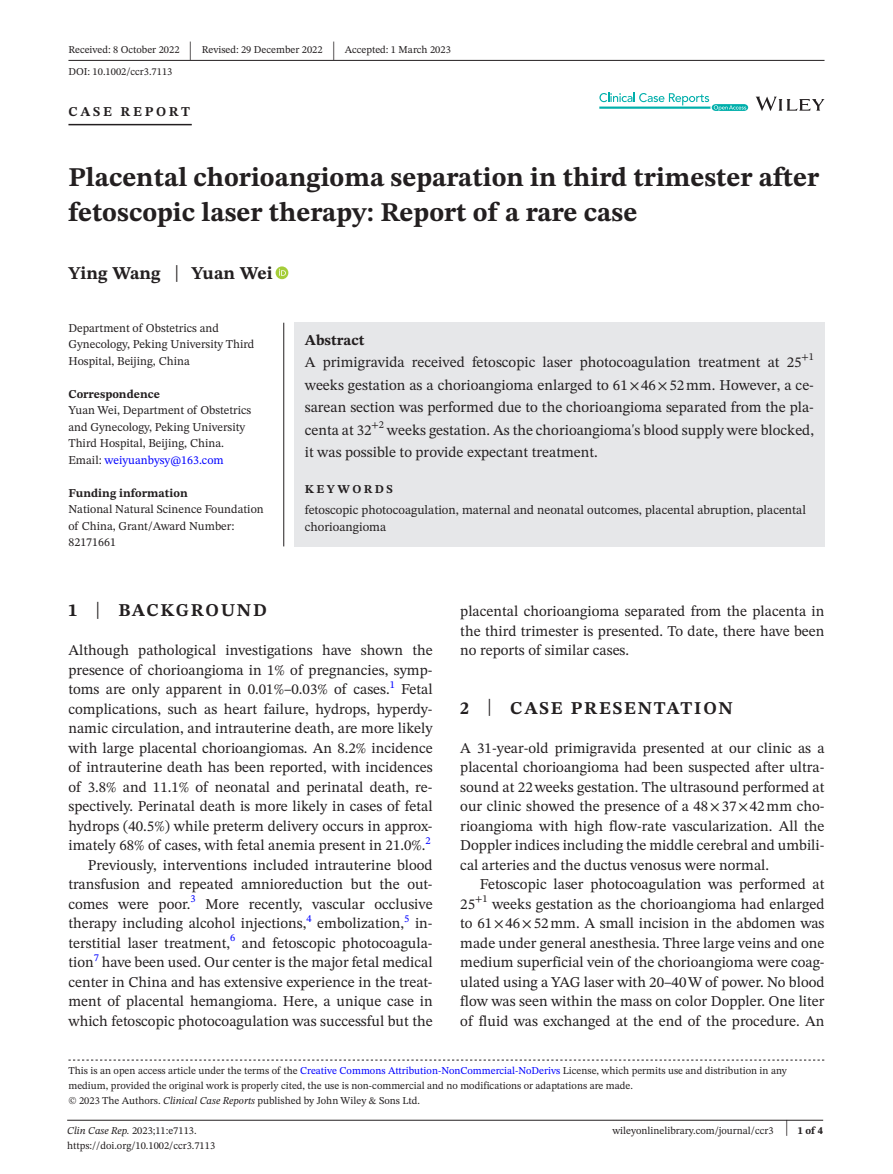
<style>
.page{position:relative;width:893px;height:1174px;background:#fff}
.page>*{position:absolute;margin:0;border:0;box-sizing:border-box;transform-origin:0 0}
.t1{font:700 27px/34.5px "STIX Two Text";color:#231f20}
.t2{font:25.65px "STIX Two Text";color:#231f20;scale:.49 1}
.t3{font:700 18px "STIX Two Text";letter-spacing:.09em;color:#231f20}
.t4{font:700 18px "STIX Two Text";color:#231f20}
.t5{font:15px/19.5px "STIX Two Text";color:#231f20;text-align:justify}
.t6{font:700 15px "STIX Two Text";color:#231f20}
.t7{font:700 13.5px "STIX Two Text";letter-spacing:.2em;color:#231f20}
.t8{font:12.75px/17.2px "STIX Two Text";color:#231f20}
.t9{font:12px/16.5px "STIX Two Text";color:#231f20}
.t10{font:700 12px "STIX Two Text";color:#231f20}
.t11{font:700 12px "STIX Two Text";letter-spacing:.2em;color:#231f20}
.t12{font:10.5px/15px "STIX Two Text";color:#231f20}
.t13{font:10.5px "STIX Two Text";color:#00f}
.t14{font:700 10.5px "STIX Two Text";color:#231f20}
.t15{font:10.5px "STIX";color:#231f20}
.s1{font-weight:400;font-size:23.4px}
.s2{color:#00f}
.s3{font-family:"STIX Two Text"}
.s4{font-family:"STIX"}
.s5{font-weight:400;font-size:23.7px}
.s6{font-style:italic}
.s7{font-weight:400;font-size:22.2px}
</style>
<div class="page">
<hr style="left:67px;top:1119px;width:756px;height:1px;background:#231f20">
<svg style="left:756px;top:97px;width:68px;height:14px"></svg>
<svg style="left:599px;top:93px;width:149px;height:18px"></svg>
<hr style="left:68px;top:60px;width:756px;height:1px;background:#231f20">
<hr style="left:68px;top:124px;width:124px;height:1px;background:#231f20">
<div style="left:276px;top:266px;width:12px;height:13px;background:#a5cd39;border-radius:50%"></div>
<svg style="left:279px;top:269px;width:7px;height:7px"></svg>
<hr style="left:283px;top:323px;width:1px;height:223px;background:#231f20">
<div style="left:294px;top:323px;width:530px;height:219px;background:#e6e7e9"></div>
<div style="left:294px;top:541px;width:530px;height:5px;background:#e6e7e9"></div>
<svg style="left:68px;top:1059px;width:756px;height:1px"></svg>
<p class="t12" style="left:68px;top:42px;width:113px">Received: 8 October 2022</p>
<h2 class="t2" style="left:189px;top:32px;width:8px">|</h2>
<p class="t12" style="left:202px;top:42px;width:122px">Revised: 29 December 2022</p>
<h2 class="t2" style="left:332px;top:32px;width:8px">|</h2>
<p class="t12" style="left:345px;top:42px;width:108px">Accepted: 1 March 2023</p>
<p class="t12" style="left:68px;top:64px;width:105px">DOI: 10.1002/ccr3.7113</p>
<p class="t7" style="left:68px;top:101px;width:123px">CASE REPORT</p>
<h1 class="t1" style="left:68px;top:161px;width:752px">Placental chorioangioma separation in third trimester after fetoscopic laser therapy: Report of a rare case</h1>
<p class="t4" style="left:68px;top:260px;width:206px">Ying Wang <span class="s1">|</span> Yuan Wei</p>
<p class="t9" style="left:68px;top:319px;width:187px">Department of Obstetrics and<br>Gynecology, Peking University Third<br>Hospital, Beijing, China</p>
<p class="t10" style="left:68px;top:385px;width:93px">Correspondence</p>
<p class="t9" style="left:68px;top:402px;width:184px">Yuan Wei, Department of Obstetrics and Gynecology, Peking University Third Hospital, Beijing, China.<br>Email: <span class="s2">weiyuanbysy@163.com</span></p>
<p class="t10" style="left:68px;top:484px;width:121px">Funding information</p>
<p class="t9" style="left:68px;top:501px;width:197px">National Natural Scinence Foundation of China, Grant/Award Number:<br>82171661</p>
<p class="t6" style="left:305px;top:329px;width:61px">Abstract</p>
<p class="t5" style="left:305px;top:352px;width:498px">A primigravida received fetoscopic laser photocoagulation treatment at 25</p>
<p class="t15" style="left:802px;top:350px;width:14px">+<span class="s3">1</span></p>
<p class="t5" style="left:305px;top:373px;width:511px;line-height:22.5px">weeks gestation as a chorioangioma enlarged to 61<span class="s4">×</span>46<span class="s4">×</span>52mm. However, a ce&shy;sarean section was performed due to the chorioangioma separated from the pla&shy;centa at 32<sup>+</sup><sup>2</sup> weeks gestation. As the chorioangioma's blood supply were blocked, it was possible to provide expectant treatment.</p>
<p class="t11" style="left:305px;top:480px;width:90px">KEYWORDS</p>
<p class="t8" style="left:305px;top:501px;width:503px">fetoscopic photocoagulation, maternal and neonatal outcomes, placental abruption, placental chorioangioma</p>
<p class="t3" style="left:68px;top:597px;width:200px">1 <span class="s5">|</span> BACKGROUND</p>
<p class="t5" style="left:68px;top:640px;width:366px">Although pathological investigations have shown the presence of chorioangioma in 1% of pregnancies, symp&shy;toms are only apparent in 0.01%–0.03% of cases.</p>
<p class="t13" style="left:390px;top:676px;width:7px">1</p>
<p class="t5" style="left:68px;top:679px;width:366px;text-indent:333px">Fetal complications, such as heart failure, hydrops, hyperdy&shy;namic circulation, and intrauterine death, are more likely with large placental chorioangiomas. An 8.2% incidence of intrauterine death has been reported, with incidences of 3.8% and 11.1% of neonatal and perinatal death, re&shy;spectively. Perinatal death is more likely in cases of fetal hydrops (40.5%) while preterm delivery occurs in approx&shy;imately 68% of cases, with fetal anemia present in 21.0%.</p>
<p class="t13" style="left:426px;top:832px;width:7px">2</p>
<p class="t5" style="left:68px;top:855px;width:366px;text-indent:20px">Previously, interventions included intrauterine blood transfusion and repeated amnioreduction but the out&shy;comes were poor.</p>
<p class="t13" style="left:191px;top:891px;width:7px">3</p>
<p class="t5" style="left:68px;top:894px;width:366px;text-indent:137px">More recently, vascular occlusive therapy including alcohol injections,</p>
<p class="t13" style="left:306px;top:910px;width:7px">4</p>
<p class="t5" style="left:317px;top:913px;width:88px">embolization,</p>
<p class="t13" style="left:404px;top:910px;width:7px">5</p>
<p class="t5" style="left:415px;top:913px;width:19px">in-</p>
<p class="t5" style="left:68px;top:933px;width:163px">terstitial laser treatment,</p>
<p class="t13" style="left:230px;top:930px;width:7px">6</p>
<p class="t5" style="left:242px;top:933px;width:192px">and fetoscopic photocoagula-</p>
<p class="t5" style="left:68px;top:952px;width:27px">tion</p>
<p class="t13" style="left:94px;top:949px;width:7px">7</p>
<p class="t5" style="left:68px;top:952px;width:366px;text-indent:34px">have been used. Our center is the major fetal medical center in China and has extensive experience in the treat&shy;ment of placental hemangioma. Here, a unique case in which fetoscopic photocoagulation was successful but the</p>
<p class="t5" style="left:460px;top:601px;width:366px">placental chorioangioma separated from the placenta in the third trimester is presented. To date, there have been no reports of similar cases.</p>
<p class="t3" style="left:460px;top:695px;width:274px">2 <span class="s5">|</span> CASE PRESENTATION</p>
<p class="t5" style="left:460px;top:738px;width:366px">A 31-year-old primigravida presented at our clinic as a placental chorioangioma had been suspected after ultra&shy;sound at 22weeks gestation. The ultrasound performed at our clinic showed the presence of a 48<span class="s4">×</span>37<span class="s4">×</span>42mm cho&shy;rioangioma with high flow-rate vascularization. All the Doppler indices including the middle cerebral and umbili&shy;cal arteries and the ductus venosus were normal.</p>
<p class="t5" style="left:480px;top:874px;width:346px">Fetoscopic laser photocoagulation was performed at</p>
<p class="t5" style="left:460px;top:894px;width:16px">25</p>
<p class="t15" style="left:475px;top:891px;width:14px">+<span class="s3">1</span></p>
<p class="t5" style="left:460px;top:894px;width:366px;text-indent:32px">weeks gestation as the chorioangioma had enlarged to 61<span class="s4">×</span>46<span class="s4">×</span>52mm. A small incision in the abdomen was made under general anesthesia. Three large veins and one medium superficial vein of the chorioangioma were coag&shy;ulated using a YAG laser with 20–40W of power. No blood flow was seen within the mass on color Doppler. One liter of fluid was exchanged at the end of the procedure. An</p>
<p class="t12" style="left:68px;top:1063px;width:720px">This is an open access article under the terms of the <span class="s2">Creative Commons Attribution-NonCommercial-NoDerivs</span> License, which permits use and distribution in any medium, provided the original work is properly cited, the use is non-commercial and no modifications or adaptations are made.<br>© 2023 The Authors. <span class="s6">Clinical Case Reports</span> published by John Wiley &amp; Sons Ltd.</p>
<p class="t12" style="left:67px;top:1123px;width:131px"><span class="s6">Clin Case Rep.</span> 2023;11:e7113.</p>
<p class="t14" style="left:785px;top:1123px;width:39px"><span class="s7">|</span> 1 of 4</p>
<p class="t12" style="left:67px;top:1138px;width:150px">https://doi.org/10.1002/ccr3.7113</p>
<p class="t12" style="left:612px;top:1123px;width:163px">wileyonlinelibrary.com/journal/ccr3</p>
</div>
